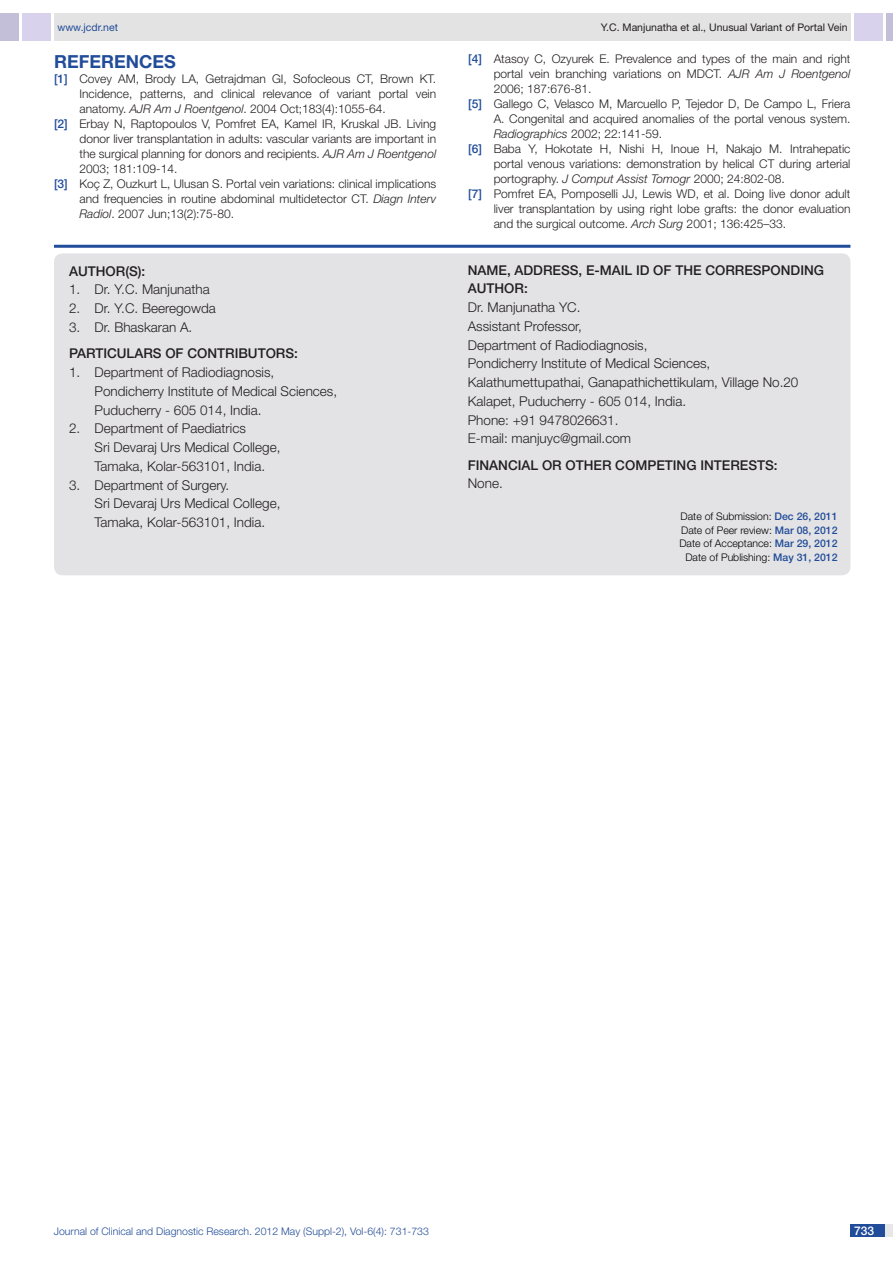
<style>
.page{position:relative;width:893px;height:1263px;background:#fff}
.page>*{position:absolute;margin:0;border:0;box-sizing:border-box;transform-origin:0 0}
.Level_1{font:700 18px "Helvetica Neue";color:#214c99}
.con_particulars{font:300 13.5px/18.8px "Helvetica Neue";color:#231f20}
.Body_text{font:300 13.5px "Helvetica Neue";color:#231f20}
.Body_text-2{font:500 13.5px "Helvetica Neue";color:#231f20}
.con_particulars-2{font:500 13.5px "Helvetica Neue";color:#231f20}
.t1{font:300 12px "Helvetica Neue";color:#231f20}
.t2{font:500 12px "Helvetica Neue";color:#fff}
.t3{font:300 10.5px/13.5px "Helvetica Neue";color:#000;text-align:justify}
.t4{font:300 10.5px "Helvetica Neue";color:#214c99}
.t5{font:10.5px "Helvetica Neue";color:#231f20}
.t6{font:10.5px "Helvetica Neue";color:#214c99}
.s1{font-weight:500;color:#214c99}
.s2{font-style:italic}
.s3{color:#244d98}
</style>
<div class="page">
<div style="left:54px;top:13px;width:796px;height:28px;background:#e3e3e3"></div>
<div style="left:0;top:13px;width:19px;height:28px;background:#c3bfd8"></div>
<div style="left:22px;top:13px;width:29px;height:28px;background:#d9d2ec"></div>
<div style="left:886px;top:13px;width:7px;height:28px;background:#c3bfd8"></div>
<div style="left:854px;top:13px;width:29px;height:28px;background:#d9d2ec"></div>
<div style="left:850px;top:1224px;width:43px;height:13px;background:#e6e7e9"></div>
<div style="left:850px;top:1224px;width:35px;height:13px;background:#214c99"></div>
<hr style="left:54px;top:245px;width:796px;height:3px;background:#214c99">
<div style="left:54px;top:253px;width:796px;height:322px;background:#e3e3e5;border-radius:9px"></div>
<p class="t6" style="left:57px;top:21px;width:62px">www.jcdr.net</p>
<p class="t5" style="left:601px;top:21px;width:248px">Y.C. Manjunatha et al., Unusual Variant of Portal Vein</p>
<p class="Level_1" style="left:54px;top:51px;width:121px">REFERENCES</p>
<p class="t1" style="left:54px;top:71px;width:384px"><span class="s1">[1]</span> Covey AM, Brody LA, Getrajdman GI, Sofocleous CT, Brown KT.</p>
<p class="t1" style="left:80px;top:86px;width:358px">Incidence, patterns, and clinical relevance of variant portal vein</p>
<p class="t1" style="left:80px;top:101px;width:308px">anatomy. <span class="s2">AJR Am J Roentgenol</span>. 2004 Oct;183(4):1055-64.</p>
<p class="t1" style="left:54px;top:116px;width:384px"><span class="s1">[2]</span> Erbay N, Raptopoulos V, Pomfret EA, Kamel IR, Kruskal JB. Living</p>
<p class="t1" style="left:80px;top:131px;width:358px">donor liver transplantation in adults: vascular variants are important in</p>
<p class="t1" style="left:80px;top:146px;width:358px">the surgical planning for donors and recipients. <span class="s2">AJR Am J Roentgenol</span></p>
<p class="t1" style="left:80px;top:161px;width:99px">2003; 181:109-14.</p>
<p class="t1" style="left:54px;top:176px;width:384px"><span class="s1">[3]</span> Koç Z, Ouzkurt L, Ulusan S. Portal vein variations: clinical implications</p>
<p class="t1" style="left:80px;top:191px;width:358px">and frequencies in routine abdominal multidetector CT. <span class="s2">Diagn Interv</span></p>
<p class="t1" style="left:80px;top:206px;width:156px"><span class="s2">Radiol</span>. 2007 Jun;13(2):75-80.</p>
<p class="Body_text-2" style="left:69px;top:263px;width:11px">AUTHOR</p>
<p class="Body_text-2" style="left:125px;top:263px;width:22px">(S):</p>
<p class="con_particulars" style="left:69px;top:280px;width:142px">1. Dr. Y.C. Manjunatha</p>
<p class="con_particulars" style="left:69px;top:299px;width:148px">2. Dr. Y.C. Beeregowda</p>
<p class="con_particulars" style="left:69px;top:317px;width:125px">3. Dr. Bhaskaran A.</p>
<p class="Body_text-2" style="left:69px;top:345px;width:18px">PART</p>
<p class="Body_text-2" style="left:103px;top:345px;width:41px">ICULARS</p>
<p class="Body_text-2" style="left:165px;top:345px;width:42px">OF CONTR</p>
<p class="Body_text-2" style="left:235px;top:345px;width:24px">IBUTORS</p>
<p class="Body_text-2" style="left:294px;top:345px;width:5px">:</p>
<p class="con_particulars" style="left:95px;top:363px;width:244px;text-indent:-26px">1. Department of Radiodiagnosis,<br>Pondicherry Institute of Medical Sciences,<br>Puducherry - 605 014, India.</p>
<p class="con_particulars" style="left:95px;top:419px;width:187px;text-indent:-26px">2. Department of Paediatrics<br>Sri Devaraj Urs Medical College,<br>Tamaka, Kolar-563101, India.</p>
<p class="con_particulars" style="left:95px;top:475px;width:187px;text-indent:-26px">3. Department of Surgery.<br>Sri Devaraj Urs Medical College,<br>Tamaka, Kolar-563101, India.</p>
<p class="t1" style="left:468px;top:52px;width:384px"><span class="s1">[4]</span> Atasoy C, Ozyurek E. Prevalence and types of the main and right</p>
<p class="t1" style="left:494px;top:67px;width:358px">portal vein branching variations on MDCT. <span class="s2">AJR Am J Roentgenol</span></p>
<p class="t1" style="left:494px;top:82px;width:99px">2006; 187:676-81.</p>
<p class="t1" style="left:468px;top:97px;width:384px"><span class="s1">[5]</span> Gallego C, Velasco M, Marcuello P, Tejedor D, De Campo L, Friera</p>
<p class="t1" style="left:494px;top:112px;width:358px">A. Congenital and acquired anomalies of the portal venous system.</p>
<p class="t1" style="left:494px;top:127px;width:170px"><span class="s2">Radiographics</span> 2002; 22:141-59.</p>
<p class="t1" style="left:468px;top:142px;width:384px"><span class="s1">[6]</span> Baba Y, Hokotate H, Nishi H, Inoue H, Nakajo M. Intrahepatic</p>
<p class="t1" style="left:494px;top:157px;width:358px">portal venous variations: demonstration by helical CT during arterial</p>
<p class="t1" style="left:494px;top:172px;width:293px">portography. <span class="s2">J Comput Assist Tomogr</span> 2000; 24:802-08.</p>
<p class="t1" style="left:468px;top:187px;width:384px"><span class="s1">[7]</span> Pomfret EA, Pomposelli JJ, Lewis WD, et al. Doing live donor adult</p>
<p class="t1" style="left:494px;top:202px;width:358px">liver transplantation by using right lobe grafts: the donor evaluation</p>
<p class="t1" style="left:494px;top:217px;width:294px">and the surgical outcome. <span class="s2">Arch Surg</span> 2001; 136:425–33.</p>
<p class="con_particulars-2" style="left:468px;top:263px;width:57px">NAME, ADDRESS</p>
<p class="con_particulars-2" style="left:578px;top:263px;width:107px">, E-MAIL ID OF THE</p>
<p class="con_particulars-2" style="left:705px;top:263px;width:20px">CORRES</p>
<p class="con_particulars-2" style="left:762px;top:263px;width:20px">POND</p>
<p class="con_particulars-2" style="left:800px;top:263px;width:14px">ING</p>
<p class="con_particulars-2" style="left:468px;top:281px;width:11px">AUTHOR</p>
<p class="con_particulars-2" style="left:524px;top:281px;width:5px">:</p>
<p class="Body_text" style="left:468px;top:299px;width:114px">Dr. Manjunatha YC.</p>
<p class="Body_text" style="left:468px;top:318px;width:116px">Assistant Professor,</p>
<p class="Body_text" style="left:468px;top:337px;width:181px">Department of Radiodiagnosis,</p>
<p class="Body_text" style="left:468px;top:355px;width:244px">Pondicherry Institute of Medical Sciences,</p>
<p class="Body_text" style="left:468px;top:374px;width:332px">Kalathumettupathai, Ganapathichettikulam, Village No.20</p>
<p class="Body_text" style="left:468px;top:393px;width:220px">Kalapet, Puducherry - 605 014, India.</p>
<p class="Body_text" style="left:468px;top:412px;width:152px">Phone: +91 9478026631.</p>
<p class="Body_text" style="left:468px;top:430px;width:165px">E-mail: manjuyc@gmail.com</p>
<p class="Body_text-2" style="left:468px;top:457px;width:108px">Financial OR OTHER</p>
<p class="Body_text-2" style="left:615px;top:457px;width:99px">COMPETING INTERESTS</p>
<p class="Body_text-2" style="left:774px;top:457px;width:5px">:</p>
<p class="Body_text" style="left:468px;top:475px;width:37px">None.</p>
<p class="t3" style="left:679px;top:510px;width:160px">Date of Submission: <span class="s1">Dec 26, 2011<br></span>Date of Peer review: <span class="s1">Mar 08, 2012<br></span>Date of Acceptance: <span class="s1">Mar 29, 2012</span></p>
<p class="t3" style="left:685px;top:550px;width:154px">Date of Publishing: <span class="s1">May 31, 2012</span></p>
<p class="t4" style="left:54px;top:1225px;width:377px">Journal of Clinical and Diagnostic Research. <span class="s3">2012 May (Suppl-2), Vol-6(4): 731-733</span></p>
<p class="t2" style="left:854px;top:1223px;width:22px">733</p>
</div>
